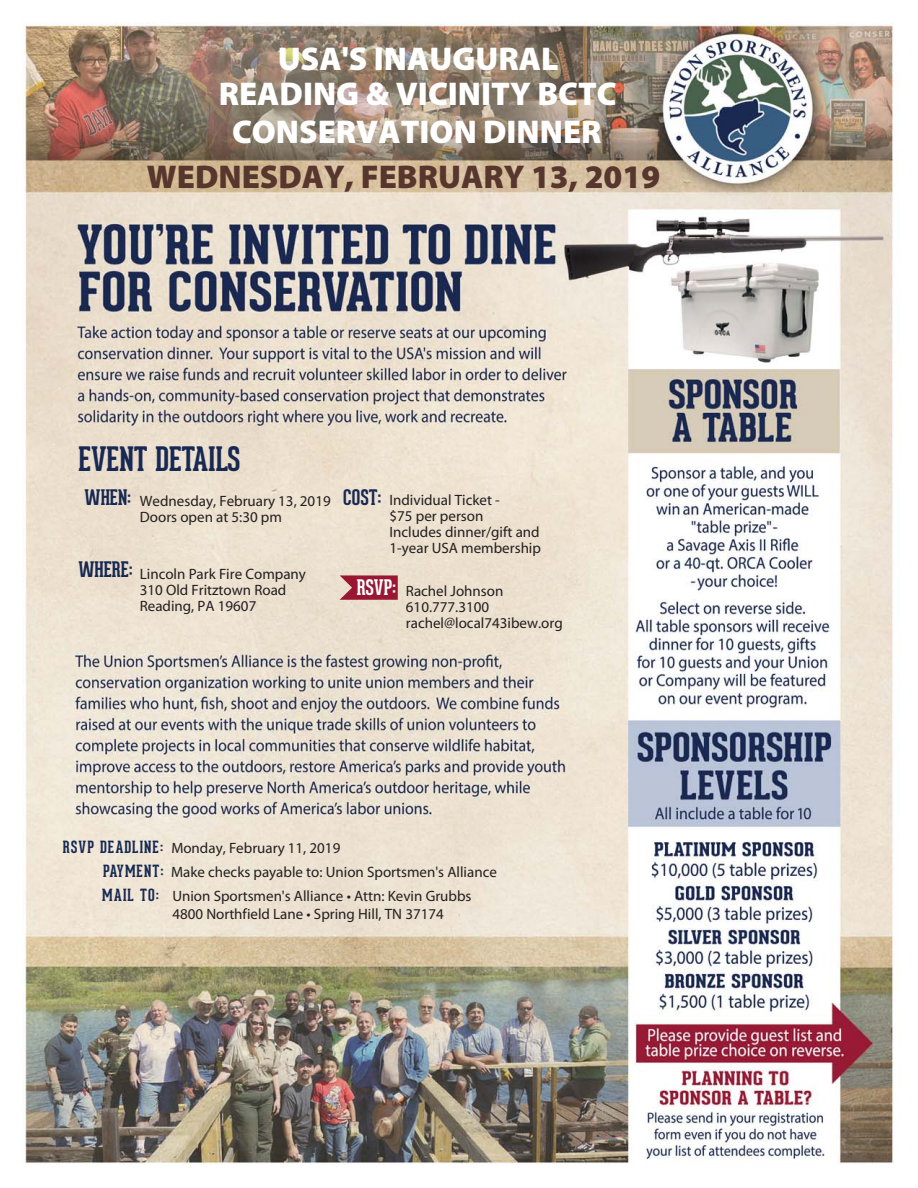
<style>
.page{position:relative;width:918px;height:1188px;background:#fff}
.page>*{position:absolute;margin:0;border:0;box-sizing:border-box;transform-origin:0 0}
.t1{font:900 33px/36.2px "Myriad Pro";color:#fff;text-align:center}
.t2{font:900 33px "Myriad Pro";color:#57362e}
.t3{font:700 33px "Geared Slab";color:#172953;scale:.95 1}
.t4{font:700 21px "Geared Slab";color:#172953;scale:.95 1}
.t5{font:700 21px "Geared Slab";color:#fff;scale:.95 1}
.t6{font:700 16.5px/24px "Geared Slab";letter-spacing:.07em;color:#172953;text-align:justify;scale:.95 1}
.t7{font:15px/16.2px "Myriad";color:#231f20}
.t8{font:15px/23.1px "Myriad Pro";color:#231f20}
</style>
<div class="page">
<img style="left:22px;top:22px;width:877px;height:1143px">
<svg style="left:340px;top:575px;width:58px;height:25px"></svg>
<h1 class="t1" style="left:219px;top:41px;width:399px">USA'S INAUGURAL<br>READING &amp; VICINITY BCTC<br>CONSERVATION DINNER</h1>
<h1 class="t2" style="left:147px;top:158px;width:515px">WEDNESDAY, FEBRUARY 13, 2019</h1>
<h1 class="t3" style="left:78px;top:446px;width:172px">EVENT DETAILS</h1>
<h2 class="t4" style="left:85px;top:490px;width:51px">WHEN:</h2>
<h2 class="t4" style="left:343px;top:490px;width:42px">COST:</h2>
<p class="t7" style="left:140px;top:494px;width:192px">Wednesday, February 13, 2019<br>Doors open at 5:30 pm</p>
<p class="t7" style="left:390px;top:493px;width:153px">Individual Ticket -<br>$75 per person<br>Includes dinner/gift and<br>1-year USA membership</p>
<p class="t7" style="left:140px;top:567px;width:168px">Lincoln Park Fire Company<br>310 Old Fritztown Road<br>Reading, PA 19607</p>
<h2 class="t4" style="left:78px;top:562px;width:59px">WHERE:</h2>
<h2 class="t5" style="left:357px;top:580px;width:43px">RSVP:</h2>
<p class="t7" style="left:406px;top:584px;width:158px">Rachel Johnson<br>610.777.3100 rachel@local743ibew.org</p>
<p class="t6" style="left:96px;top:837px;width:72px;text-indent:-34px">RSVP DEADLINE: -PAYMENT: --MAIL TO:</p>
<p class="t8" style="left:171px;top:838px;width:327px">Monday, February 11, 2019<br>Make checks payable to: Union Sportsmen's Alliance</p>
<p class="t8" style="left:172px;top:888px;width:301px;line-height:18px">Union Sportsmen's Alliance • Attn: Kevin Grubbs<br>4800 Northfield Lane • Spring Hill, TN 37174</p>
</div>
